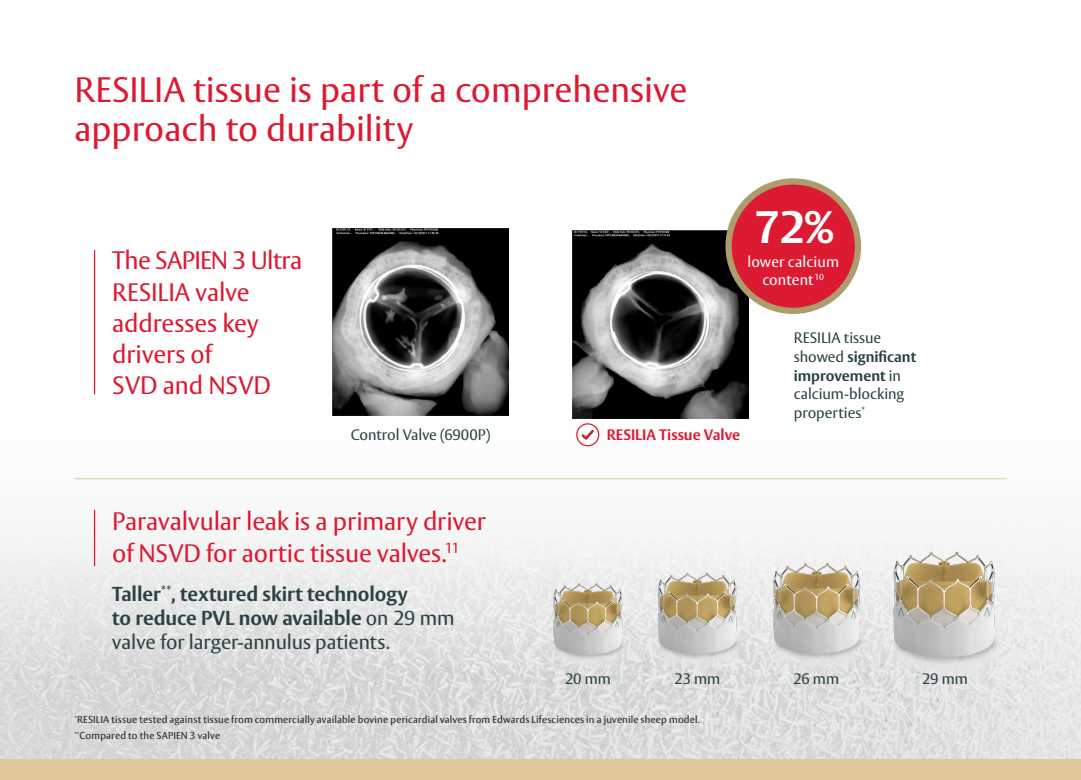
<style>
.page{position:relative;width:1081px;height:780px;background:#fff}
.page>*{position:absolute;margin:0;border:0;box-sizing:border-box;transform-origin:0 0}
.Page_Title_18_22{font:700 45px "Vesta Std";color:#fff}
.Page_Title_18_22-2{font:35px/38.8px "Vesta Std";color:#dc1a32}
.Page_Title_18_22-3{font:25px/31.2px "Vesta Std";letter-spacing:-.005em;color:#dc1a32}
.Body_Text_10_13{font:700 20px/23.8px "Vesta Std";letter-spacing:-.005em;color:#2b4144}
.Body_Lead-In_11_14{font:15px/18.8px "Vesta Std";letter-spacing:-.005em;color:#2b4144}
.Page_Title_18_22-4{font:15px/17.5px "Vesta Std";letter-spacing:.005em;color:#fff;text-align:center}
.Body_Lead-In_11_14-2{font:700 15px "Vesta Std";color:#dc1a32}
.Body_Text_10_13-2{font:10px "Vesta Std";letter-spacing:.015em;color:#231f20}
.s1{font-weight:700}
.s2{font-weight:400}
</style>
<div class="page">
<svg style="left:0;top:405px;width:1081px;height:354px"></svg>
<img style="left:878px;top:547px;width:124px;height:203px">
<img style="left:760px;top:559px;width:106px;height:174px">
<img style="left:646px;top:569px;width:96px;height:156px">
<img style="left:543px;top:580px;width:84px;height:137px">
<div style="left:0;top:759px;width:1081px;height:21px;background:#dfc79a"></div>
<hr style="left:94px;top:510px;width:1px;height:56px;background:#dc1a32">
<hr style="left:74px;top:478px;width:932px;height:1px;background:#dfc79a">
<img style="left:333px;top:229px;width:175px;height:186px">
<img style="left:572px;top:230px;width:176px;height:188px">
<svg style="left:577px;top:424px;width:22px;height:21px"></svg>
<div style="left:576px;top:423px;width:23px;height:23px;border:1px solid #dc1a32;border-radius:50%"></div>
<svg style="left:581px;top:430px;width:13px;height:9px"></svg>
<div style="left:728px;top:181px;width:130px;height:130px;background:#dc1a32;border-radius:50%"></div>
<div style="left:725px;top:178px;width:136px;height:136px;border:6px solid #ad9d6e;border-radius:50%"></div>
<hr style="left:94px;top:250px;width:1px;height:144px;background:#dc1a32">
<p class="Page_Title_18_22-2" style="left:74px;top:70px;width:614px">RESILIA tissue is part of a comprehensive approach to durability</p>
<p class="Page_Title_18_22-3" style="left:112px;top:245px;width:191px">The SAPIEN 3 Ultra<br>RESILIA valve addresses key drivers of<br>SVD and NSVD</p>
<p class="Page_Title_18_22" style="left:755px;top:200px;width:79px">72%</p>
<p class="Page_Title_18_22-4" style="left:747px;top:253px;width:93px">lower calcium content<sup>10</sup></p>
<p class="Body_Lead-In_11_14" style="left:351px;top:425px;width:141px">Control Valve (6900P)</p>
<p class="Body_Lead-In_11_14-2" style="left:607px;top:426px;width:135px">RESILIA Tissue Valve</p>
<p class="Body_Lead-In_11_14" style="left:794px;top:328px;width:124px">RESILIA tissue showed <span class="s1">significant improvement</span> in calcium-blocking properties<sup>*</sup></p>
<p class="Page_Title_18_22-3" style="left:112px;top:505px;width:375px">Paravalvular leak is a primary driver of NSVD for aortic tissue valves.<sup>11</sup></p>
<p class="Body_Text_10_13" style="left:112px;top:582px;width:344px">Taller<sup>**</sup>, textured skirt technology<br>to reduce PVL now available <span class="s2">on 29 mm valve for larger-annulus patients.</span></p>
<p class="Body_Lead-In_11_14" style="left:565px;top:669px;width:47px">20 mm</p>
<p class="Body_Lead-In_11_14" style="left:674px;top:669px;width:47px">23 mm</p>
<p class="Body_Lead-In_11_14" style="left:793px;top:669px;width:47px">26 mm</p>
<p class="Body_Lead-In_11_14" style="left:922px;top:669px;width:47px">29 mm</p>
<p class="Body_Text_10_13-2" style="left:74px;top:713px;width:627px"><sup>*</sup>RESILIA tissue tested against tissue from commercially available bovine pericardial valves from Edwards Lifesciences in a juvenile sheep model.</p>
<p class="Body_Text_10_13-2" style="left:74px;top:730px;width:147px"><sup>**</sup>Compared to the SAPIEN 3 valve</p>
</div>
